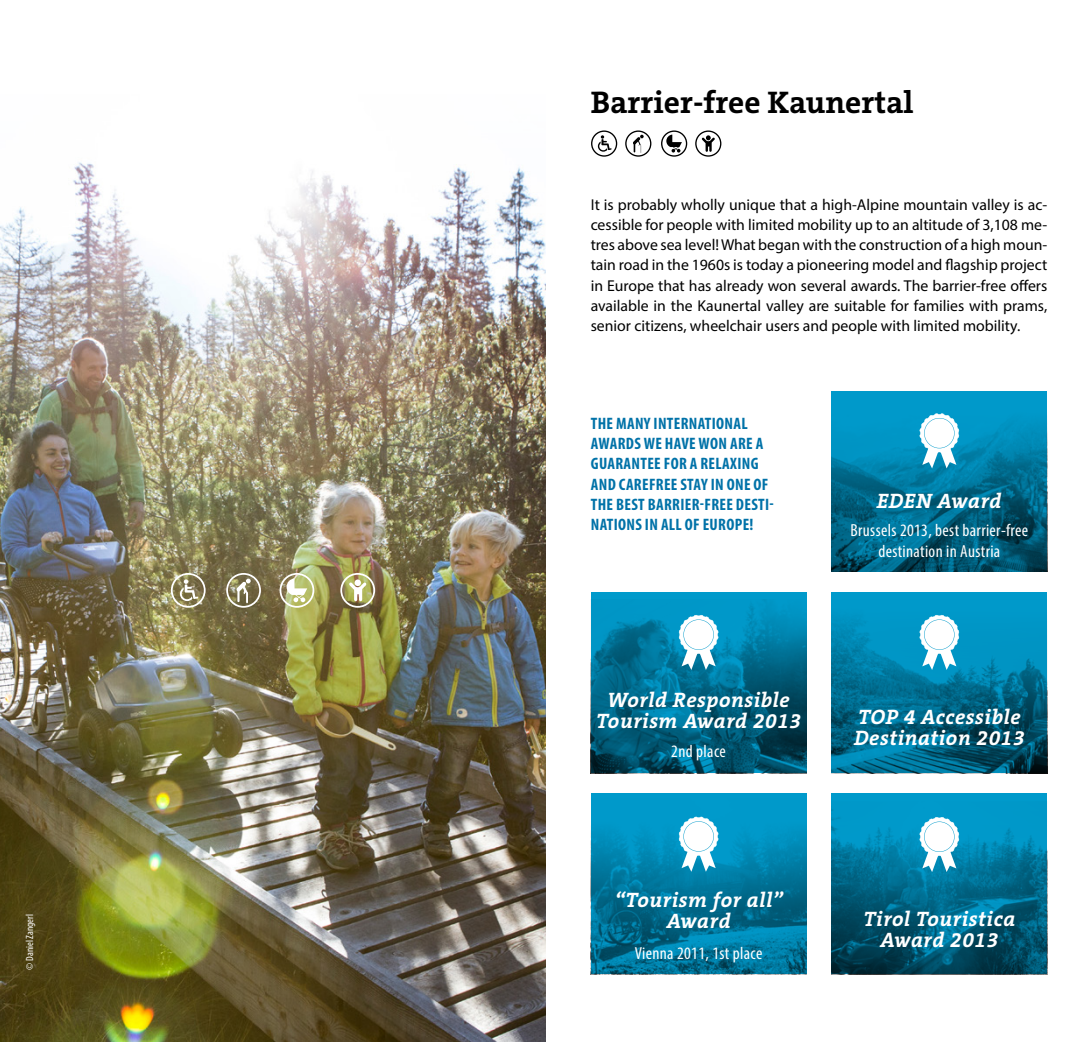
<style>
.page{position:relative;width:1092px;height:1042px;background:#fff}
.page>*{position:absolute;margin:0;border:0;box-sizing:border-box;transform-origin:0 0}
.t1{font:700 31.5px "The Serif C5";color:#000}
.t2{font:italic 700 21px/21px "The Serif C5";letter-spacing:.03em;color:#fff;text-align:center}
.t3{font:condensed 17.5px/21px "Myriad Pro";letter-spacing:.02em;color:#fff;text-align:center}
.t4{font:700 condensed 16.62px/20.1px "Myriad Pro";letter-spacing:.02em;color:#0072a8}
.t5{font:15.75px/20.1px "Myriad Pro";color:#000;text-align:justify}
.t6{font:condensed 10.5px "Myriad Pro";color:#fff}
</style>
<div class="page">
<img style="left:0;top:162px;width:546px;height:880px">
<svg style="left:279px;top:573px;width:35px;height:35px"></svg>
<svg style="left:226px;top:573px;width:35px;height:35px"></svg>
<svg style="left:171px;top:573px;width:34px;height:35px"></svg>
<svg style="left:340px;top:573px;width:35px;height:35px"></svg>
<div style="left:590px;top:592px;width:216px;height:181px;background:#009acb"></div>
<img style="left:590px;top:599px;width:216px;height:174px">
<svg style="left:678px;top:615px;width:40px;height:55px;background:#a6d5e4"></svg>
<img style="left:831px;top:391px;width:216px;height:180px">
<svg style="left:919px;top:413px;width:40px;height:55px"></svg>
<div style="left:831px;top:592px;width:216px;height:181px;background:#009acb"></div>
<img style="left:831px;top:617px;width:216px;height:156px">
<svg style="left:919px;top:615px;width:40px;height:55px"></svg>
<div style="left:831px;top:793px;width:216px;height:181px;background:#009acb"></div>
<img style="left:831px;top:809px;width:216px;height:165px">
<svg style="left:919px;top:817px;width:40px;height:55px;background:#a6d7e6"></svg>
<div style="left:590px;top:793px;width:216px;height:181px;background:#009acb"></div>
<img style="left:590px;top:798px;width:216px;height:176px">
<svg style="left:678px;top:816px;width:40px;height:56px"></svg>
<svg style="left:591px;top:130px;width:26px;height:27px"></svg>
<svg style="left:625px;top:130px;width:26px;height:27px"></svg>
<svg style="left:661px;top:130px;width:26px;height:27px"></svg>
<svg style="left:695px;top:130px;width:26px;height:27px"></svg>
<p class="t6" style="left:23px;top:969px;width:57px;rotate:-90deg">© Daniel Zangerl</p>
<h1 class="t1" style="left:591px;top:82px;width:324px">Barrier-free Kaunertal</h1>
<p class="t5" style="left:590px;top:194px;width:458px">It is probably wholly unique that a high-Alpine mountain valley is ac&shy;cessible for people with limited mobility up to an altitude of 3,108 me&shy;tres above sea level! What began with the construction of a high moun&shy;tain road in the 1960s is today a pioneering model and flagship project in Europe that has already won several awards. The barrier-free offers available in the Kaunertal valley are suitable for families with prams, senior citizens, wheelchair users and people with limited mobility.</p>
<p class="t4" style="left:590px;top:413px;width:184px">THE MANY INTERNATIONAL<br>AWARDS WE HAVE WON ARE A<br>GUARANTEE FOR A RELAXING<br>AND CAREFREE STAY IN ONE OF<br>THE BEST BARRIER-FREE DESTI-<br>NATIONS IN ALL OF EUROPE!</p>
<h2 class="t2" style="left:876px;top:490px;width:126px">EDEN Award</h2>
<p class="t3" style="left:850px;top:519px;width:179px">Brussels 2013, best barrier-free destination in Austria</p>
<h2 class="t2" style="left:596px;top:689px;width:206px">World Responsible<br>Tourism Award 2013</h2>
<p class="t3" style="left:671px;top:741px;width:56px">2nd place</p>
<h2 class="t2" style="left:615px;top:889px;width:169px">“Tourism for all”<br>Award</h2>
<p class="t3" style="left:634px;top:942px;width:129px">Vienna 2011, 1st place</p>
<h2 class="t2" style="left:854px;top:706px;width:172px;text-align:left">TOP 4 Accessible<br>Destination 2013</h2>
<h2 class="t2" style="left:863px;top:908px;width:153px">Tirol Touristica<br>Award 2013</h2>
</div>
